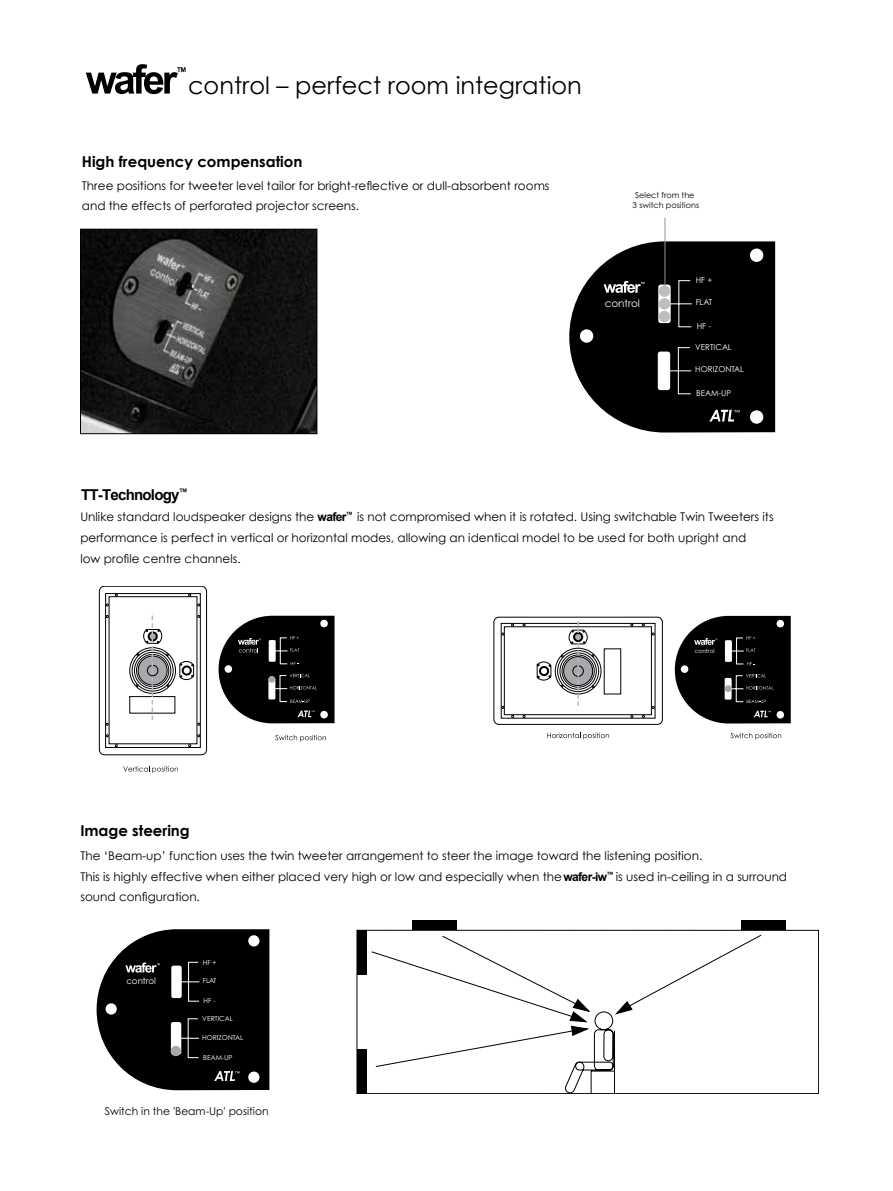
<style>
.page{position:relative;width:893px;height:1191px;background:#fff}
.page>*{position:absolute;margin:0;border:0;box-sizing:border-box;transform-origin:0 0}
.t1{font:24px "Century Gothic";color:#000}
.t2{font:700 15px "Century Gothic";color:#000}
.t3{font:700 15px "Arial";letter-spacing:-.05em;color:#000}
.t4{font:12px/21px "Century Gothic";color:#000}
.t5{font:10.8px "Century Gothic";color:#000}
.t6{font:10.35px "Century Gothic";color:#fff}
.t7{font:8.7px "Century Gothic";color:#fff}
.t8{font:8.1px "Century Gothic";color:#fff}
.t9{font:8.1px/9.8px "Century Gothic";color:#000;text-align:center}
.t10{font:6.75px "Century Gothic";color:#fff}
.t11{font:5.85px "Century Gothic";color:#fff}
.s1{font-family:"Arial";font-weight:700}
</style>
<div class="page">
<svg style="left:97px;top:929px;width:172px;height:161px;background:#252525"></svg>
<div style="left:171px;top:1045px;width:10px;height:11px;background:#a7a9ac;border-radius:50%"></div>
<svg style="left:357px;top:930px;width:462px;height:163px"></svg>
<div style="left:742px;top:920px;width:44px;height:10px;background:#000"></div>
<div style="left:413px;top:920px;width:44px;height:10px;background:#000"></div>
<div style="left:357px;top:930px;width:10px;height:45px;background:#000"></div>
<div style="left:357px;top:1049px;width:10px;height:44px;background:#000"></div>
<svg style="left:371px;top:934px;width:391px;height:159px"></svg>
<svg style="left:569px;top:241px;width:206px;height:191px;background:#242424"></svg>
<hr style="left:664px;top:218px;width:1px;height:75px;background:#939598">
<div style="left:659px;top:285px;width:11px;height:12px;background:#bcbec0;border-radius:50%"></div>
<div style="left:659px;top:298px;width:11px;height:11px;background:#bcbec0;border-radius:50%"></div>
<div style="left:659px;top:311px;width:11px;height:11px;background:#bcbec0;border-radius:50%"></div>
<svg style="left:123px;top:766px;width:55px;height:7px"></svg>
<svg style="left:219px;top:616px;width:116px;height:107px;background:#282828"></svg>
<div style="left:268px;top:676px;width:7px;height:7px;background:#a7a9ac;border-radius:50%"></div>
<svg style="left:275px;top:735px;width:51px;height:6px"></svg>
<svg style="left:547px;top:732px;width:62px;height:7px"></svg>
<svg style="left:675px;top:616px;width:116px;height:107px;background:#272727"></svg>
<div style="left:725px;top:685px;width:6px;height:7px;background:#a7a9ac;border-radius:50%"></div>
<svg style="left:730px;top:732px;width:51px;height:7px"></svg>
<svg style="left:86px;top:64px;width:99px;height:30px"></svg>
<img style="left:82px;top:231px;width:233px;height:201px">
<div style="left:80px;top:229px;width:237px;height:205px;border:1px solid #000"></div>
<svg style="left:99px;top:586px;width:108px;height:169px"></svg>
<svg style="left:494px;top:616px;width:169px;height:109px"></svg>
<h1 class="t1" style="left:188px;top:68px;width:395px">control – perfect room integration</h1>
<p class="t2" style="left:82px;top:150px;width:222px">High frequency compensation</p>
<p class="t4" style="left:82px;top:176px;width:469px;line-height:19.5px">Three positions for tweeter level tailor for bright-reflective or dull-absorbent rooms and the effects of perforated projector screens.</p>
<p class="t9" style="left:633px;top:190px;width:68px">Select from the<br>3 switch positions</p>
<p class="t6" style="left:605px;top:296px;width:37px">control</p>
<p class="t8" style="left:696px;top:275px;width:18px">HF +</p>
<p class="t8" style="left:697px;top:320px;width:16px">HF -</p>
<p class="t8" style="left:696px;top:297px;width:18px">FLAT</p>
<p class="t8" style="left:695px;top:342px;width:38px">VERTICAL</p>
<p class="t8" style="left:696px;top:387px;width:37px">BEAM-UP</p>
<p class="t8" style="left:695px;top:364px;width:50px">HORIZONTAL</p>
<p class="t3" style="left:81px;top:485px;width:108px">TT-Technology<sup>™</sup></p>
<p class="t4" style="left:80px;top:506px;width:695px">Unlike standard loudspeaker designs the <span class="s1">wafer</span><sup>™</sup> is not compromised when it is rotated. Using switchable Twin Tweeters its performance is perfect in vertical or horizontal modes, allowing an identical model to be used for both upright and<br>low profile centre channels.</p>
<p class="t11" style="left:695px;top:646px;width:21px">control</p>
<p class="t2" style="left:80px;top:819px;width:111px">Image steering</p>
<p class="t4" style="left:80px;top:845px;width:708px">The ‘Beam-up’ function uses the twin tweeter arrangement to steer the image toward the listening position.<br>This is highly effective when either placed very high or low and especially when the <span class="s1">wafer-iw</span><sup>™</sup> is used in-ceiling in a surround</p>
<p class="t4" style="left:80px;top:885px;width:121px">sound configuration.</p>
<p class="t7" style="left:126px;top:975px;width:31px">control</p>
<p class="t10" style="left:203px;top:957px;width:15px">HF +</p>
<p class="t10" style="left:204px;top:996px;width:14px">HF -</p>
<p class="t10" style="left:203px;top:976px;width:15px">FLAT</p>
<p class="t10" style="left:202px;top:1014px;width:32px">VERTICAL</p>
<p class="t10" style="left:203px;top:1052px;width:31px">BEAM-UP</p>
<p class="t10" style="left:202px;top:1032px;width:42px">HORIZONTAL</p>
<p class="t5" style="left:105px;top:1103px;width:165px">Switch in the 'Beam-Up' position</p>
</div>
